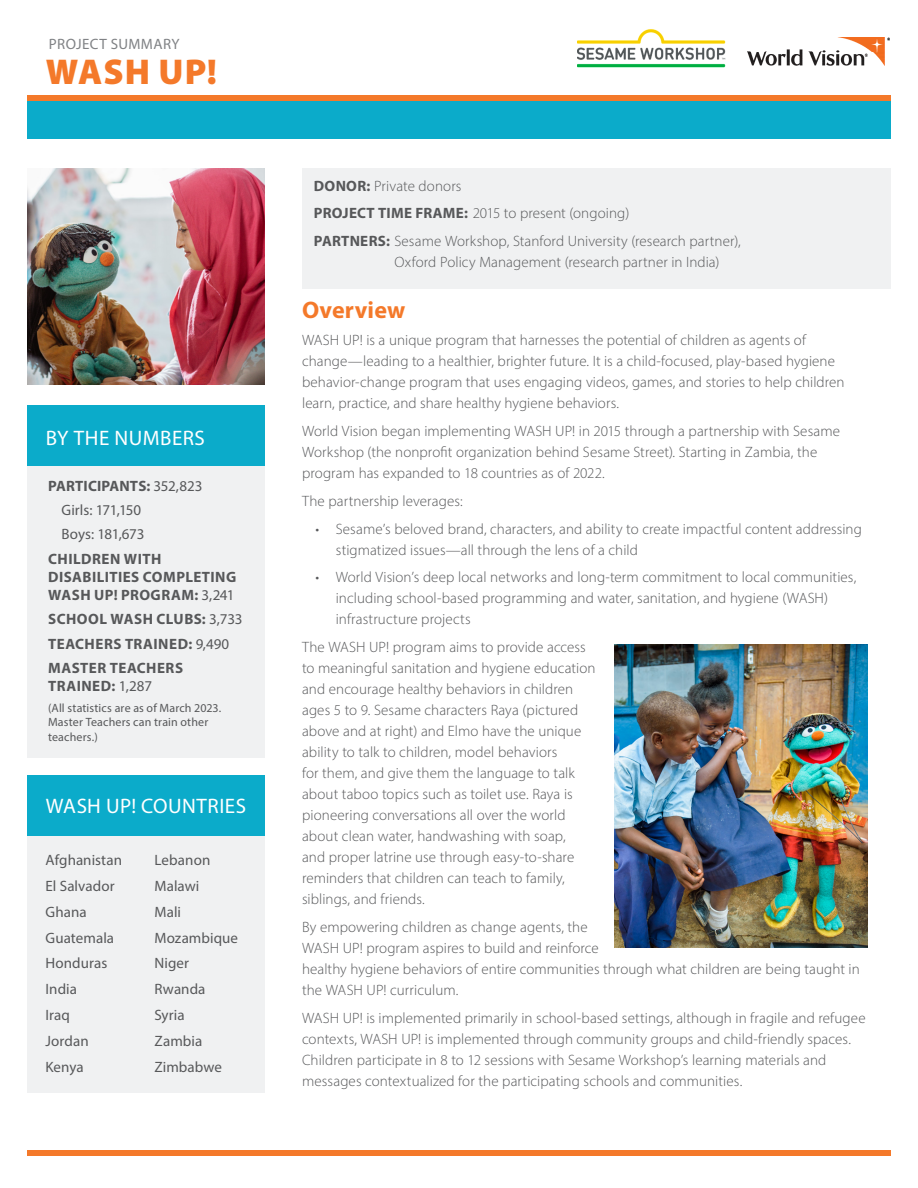
<style>
.page{position:relative;width:918px;height:1188px;background:#fff}
.page>*{position:absolute;margin:0;border:0;box-sizing:border-box;transform-origin:0 0}
.t1{font:900 36px "Myriad Pro";letter-spacing:.025em;color:#f4792a}
.BODY{font:700 24px "Myriad Pro";letter-spacing:.005em;color:#f4792a}
.t2{font:21px "Myriad Pro";letter-spacing:.025em;color:#fff}
.BODY-2{font:300 15px/21px "Myriad Pro";letter-spacing:.005em;color:#57585a}
.t3{font:15px "Myriad Pro";letter-spacing:.005em;color:#57585a}
.t4{font:700 15px/18px "Myriad Pro";letter-spacing:.03em;color:#57585a}
.t5{font:700 15px "Myriad Pro";letter-spacing:.005em;color:#57585a}
.t6{font:15px "Myriad Pro";letter-spacing:.025em;color:#808285}
.t7{font:12px/14.4px "Myriad Pro";letter-spacing:.01em;color:#57585a}
.s1{font-weight:400}
.s2{font-weight:700}
</style>
<div class="page">
<div style="left:27px;top:95px;width:864px;height:6px;background:#f4792a"></div>
<div style="left:27px;top:1150px;width:864px;height:6px;background:#f4792a"></div>
<div style="left:27px;top:101px;width:864px;height:37px;background:#0babca"></div>
<img style="left:748px;top:37px;width:142px;height:29px">
<img style="left:577px;top:29px;width:149px;height:39px">
<img style="left:27px;top:168px;width:238px;height:217px">
<div style="left:27px;top:466px;width:238px;height:292px;background:#f0f1f2"></div>
<div style="left:27px;top:836px;width:238px;height:257px;background:#f0f1f2"></div>
<div style="left:27px;top:405px;width:238px;height:61px;background:#0babca"></div>
<div style="left:27px;top:775px;width:238px;height:61px;background:#0babca"></div>
<div style="left:302px;top:168px;width:589px;height:120px;background:#f0f1f2"></div>
<img style="left:614px;top:645px;width:253px;height:303px">
<p class="t6" style="left:49px;top:35px;width:132px">PROJECT SUMMARY</p>
<h1 class="t1" style="left:46px;top:47px;width:173px">WASH UP!</h1>
<p class="t2" style="left:46px;top:425px;width:161px">BY THE NUMBERS</p>
<p class="t5" style="left:48px;top:476px;width:156px">PARTICIPANTS: <span class="s1">352,823</span></p>
<p class="t3" style="left:62px;top:501px;width:81px">Girls: 171,150</p>
<p class="t3" style="left:62px;top:525px;width:84px">Boys: 181,673</p>
<p class="t4" style="left:48px;top:549px;width:190px">CHILDREN WITH<br>DISABILITIES COMPLETING<br>WASH UP! PROGRAM: <span class="s1">3,241</span></p>
<p class="t4" style="left:48px;top:610px;width:196px">SCHOOL WASH CLUBS: <span class="s1">3,733</span></p>
<p class="t4" style="left:48px;top:634px;width:183px">TEACHERS TRAINED: <span class="s1">9,490</span></p>
<p class="t4" style="left:48px;top:658px;width:136px">MASTER TEACHERS<br>TRAINED: <span class="s1">1,287</span></p>
<p class="t7" style="left:48px;top:700px;width:175px">(All statistics are as of March 2023.<br>Master Teachers can train other teachers.)</p>
<p class="t2" style="left:46px;top:793px;width:202px">WASH UP! COUNTRIES</p>
<p class="t3" style="left:46px;top:851px;width:78px">Afghanistan</p>
<p class="t3" style="left:46px;top:876px;width:71px">El Salvador</p>
<p class="t3" style="left:46px;top:902px;width:43px">Ghana</p>
<p class="t3" style="left:46px;top:928px;width:70px">Guatemala</p>
<p class="t3" style="left:46px;top:954px;width:63px">Honduras</p>
<p class="t3" style="left:46px;top:980px;width:33px">India</p>
<p class="t3" style="left:46px;top:1006px;width:26px">Iraq</p>
<p class="t3" style="left:46px;top:1032px;width:45px">Jordan</p>
<p class="t3" style="left:46px;top:1058px;width:40px">Kenya</p>
<p class="t3" style="left:155px;top:851px;width:57px">Lebanon</p>
<p class="t3" style="left:155px;top:876px;width:46px">Malawi</p>
<p class="t3" style="left:155px;top:902px;width:28px">Mali</p>
<p class="t3" style="left:155px;top:928px;width:85px">Mozambique</p>
<p class="t3" style="left:155px;top:954px;width:36px">Niger</p>
<p class="t3" style="left:155px;top:980px;width:52px">Rwanda</p>
<p class="t3" style="left:155px;top:1006px;width:32px">Syria</p>
<p class="t3" style="left:155px;top:1032px;width:49px">Zambia</p>
<p class="t3" style="left:155px;top:1058px;width:69px">Zimbabwe</p>
<p class="BODY-2" style="left:314px;top:175px;width:149px"><span class="s2">DONOR:</span> Private donors</p>
<p class="BODY-2" style="left:314px;top:203px;width:317px"><span class="s2">PROJECT TIME FRAME:</span> 2015 to present (ongoing)</p>
<p class="BODY-2" style="left:314px;top:231px;width:428px"><span class="s2">PARTNERS:</span> Sesame Workshop, Stanford University (research partner),</p>
<p class="BODY-2" style="left:394px;top:252px;width:327px">Oxford Policy Management (research partner in India)</p>
<p class="BODY" style="left:302px;top:294px;width:105px">Overview</p>
<p class="BODY-2" style="left:302px;top:330px;width:544px">WASH UP! is a unique program that harnesses the potential of children as agents of change—leading to a healthier, brighter future. It is a child-focused, play-based hygiene behavior-change program that uses engaging videos, games, and stories to help children learn, practice, and share healthy hygiene behaviors.</p>
<p class="BODY-2" style="left:302px;top:420px;width:540px">World Vision began implementing WASH UP! in 2015 through a partnership with Sesame<br>Workshop (the nonprofit organization behind Sesame Street). Starting in Zambia, the program has expanded to 18 countries as of 2022.</p>
<p class="BODY-2" style="left:302px;top:490px;width:162px">The partnership leverages:</p>
<p class="BODY-2" style="left:336px;top:518px;width:528px;text-indent:-20px">• Sesame’s beloved brand, characters, and ability to create impactful content addressing stigmatized issues—all through the lens of a child</p>
<p class="BODY-2" style="left:336px;top:567px;width:522px;text-indent:-20px">• World Vision’s deep local networks and long-term commitment to local communities, including school-based programming and water, sanitation, and hygiene (WASH) infrastructure projects</p>
<p class="BODY-2" style="left:302px;top:636px;width:295px">The WASH UP! program aims to provide access to meaningful sanitation and hygiene education and encourage healthy behaviors in children ages 5 to 9. Sesame characters Raya (pictured above and at right) and Elmo have the unique ability to talk to children, model behaviors<br>for them, and give them the language to talk about taboo topics such as toilet use. Raya is pioneering conversations all over the world about clean water, handwashing with soap,<br>and proper latrine use through easy-to-share reminders that children can teach to family, siblings, and friends.</p>
<p class="BODY-2" style="left:302px;top:916px;width:559px">By empowering children as change agents, the<br>WASH UP! program aspires to build and reinforce<br>healthy hygiene behaviors of entire communities through what children are being taught in the WASH UP! curriculum.</p>
<p class="BODY-2" style="left:302px;top:1007px;width:565px">WASH UP! is implemented primarily in school-based settings, although in fragile and refugee contexts, WASH UP! is implemented through community groups and child-friendly spaces.<br>Children participate in 8 to 12 sessions with Sesame Workshop’s learning materials and messages contextualized for the participating schools and communities.</p>
</div>
